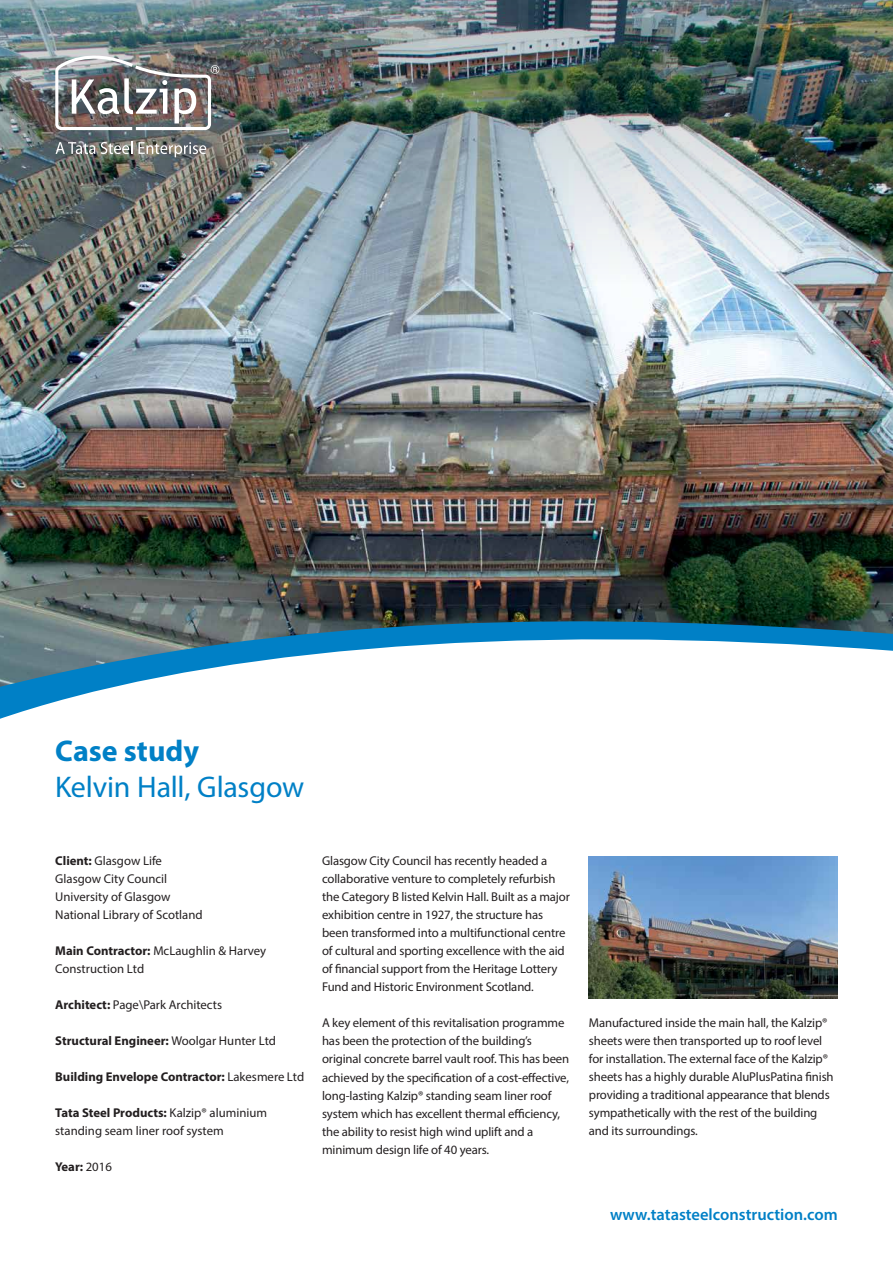
<style>
.page{position:relative;width:893px;height:1263px;background:#fff}
.page>*{position:absolute;margin:0;border:0;box-sizing:border-box;transform-origin:0 0}
.t1{font:30px "Myriad Pro";letter-spacing:-.005em;color:#0080c6}
.t2{font:700 30px "Myriad Pro";color:#0080c6}
.t3{font:600 16.5px "Myriad Pro";color:#0080c6}
.t4{font:12.75px/18px "Myriad Pro";letter-spacing:-.01em;color:#231f20}
.t5{font:700 12.75px "Myriad Pro";color:#231f20}
.s1{font-weight:700}
.s2{font-weight:400}
</style>
<div class="page">
<img style="left:0;top:285px;width:893px;height:326px">
<img style="left:0;top:0;width:893px;height:285px">
<svg style="left:0;top:611px;width:893px;height:388px"></svg>
<img style="left:589px;top:856px;width:249px;height:142px">
<img style="left:54px;top:47px;width:165px;height:85px">
<svg style="left:56px;top:142px;width:39px;height:12px"></svg>
<svg style="left:101px;top:142px;width:31px;height:12px"></svg>
<svg style="left:138px;top:142px;width:68px;height:15px"></svg>
<h1 class="t2" style="left:55px;top:731px;width:145px">Case study</h1>
<h1 class="t1" style="left:55px;top:769px;width:250px">Kelvin Hall, Glasgow</h1>
<p class="t4" style="left:55px;top:852px;width:149px"><span class="s1">Client:</span> Glasgow Life<br>Glasgow City Council<br>University of Glasgow<br>National Library of Scotland</p>
<p class="t4" style="left:55px;top:942px;width:213px"><span class="s1">Main Contractor:</span> McLaughlin &amp; Harvey<br>Construction Ltd</p>
<p class="t4" style="left:55px;top:996px;width:168px"><span class="s1">Architect:</span> Page\Park Architects</p>
<p class="t5" style="left:55px;top:1033px;width:222px">Structural Engineer: <span class="s2">Woolgar Hunter Ltd</span></p>
<p class="t5" style="left:55px;top:1069px;width:250px">Building Envelope Contractor: <span class="s2">Lakesmere Ltd</span></p>
<p class="t4" style="left:55px;top:1104px;width:213px"><span class="s1">Tata Steel Products:</span> Kalzip® aluminium standing seam liner roof system</p>
<p class="t5" style="left:55px;top:1159px;width:58px">Year: <span class="s2">2016</span></p>
<p class="t4" style="left:322px;top:852px;width:249px">Glasgow City Council has recently headed a collaborative venture to completely refurbish the Category B listed Kelvin Hall. Built as a major exhibition centre in 1927, the structure has been transformed into a multifunctional centre of cultural and sporting excellence with the aid of financial support from the Heritage Lottery Fund and Historic Environment Scotland.</p>
<p class="t4" style="left:322px;top:1014px;width:249px">A key element of this revitalisation programme has been the protection of the building’s original concrete barrel vault roof. This has been achieved by the specification of a cost-effective, long-lasting Kalzip® standing seam liner roof system which has excellent thermal efficiency, the ability to resist high wind uplift and a minimum design life of 40 years.</p>
<p class="t4" style="left:589px;top:1014px;width:246px">Manufactured inside the main hall, the Kalzip® sheets were then transported up to roof level for installation. The external face of the Kalzip® sheets has a highly durable AluPlusPatina finish providing a traditional appearance that blends sympathetically with the rest of the building and its surroundings.</p>
<p class="t3" style="left:610px;top:1204px;width:229px">www.tatasteelconstruction.com</p>
</div>
